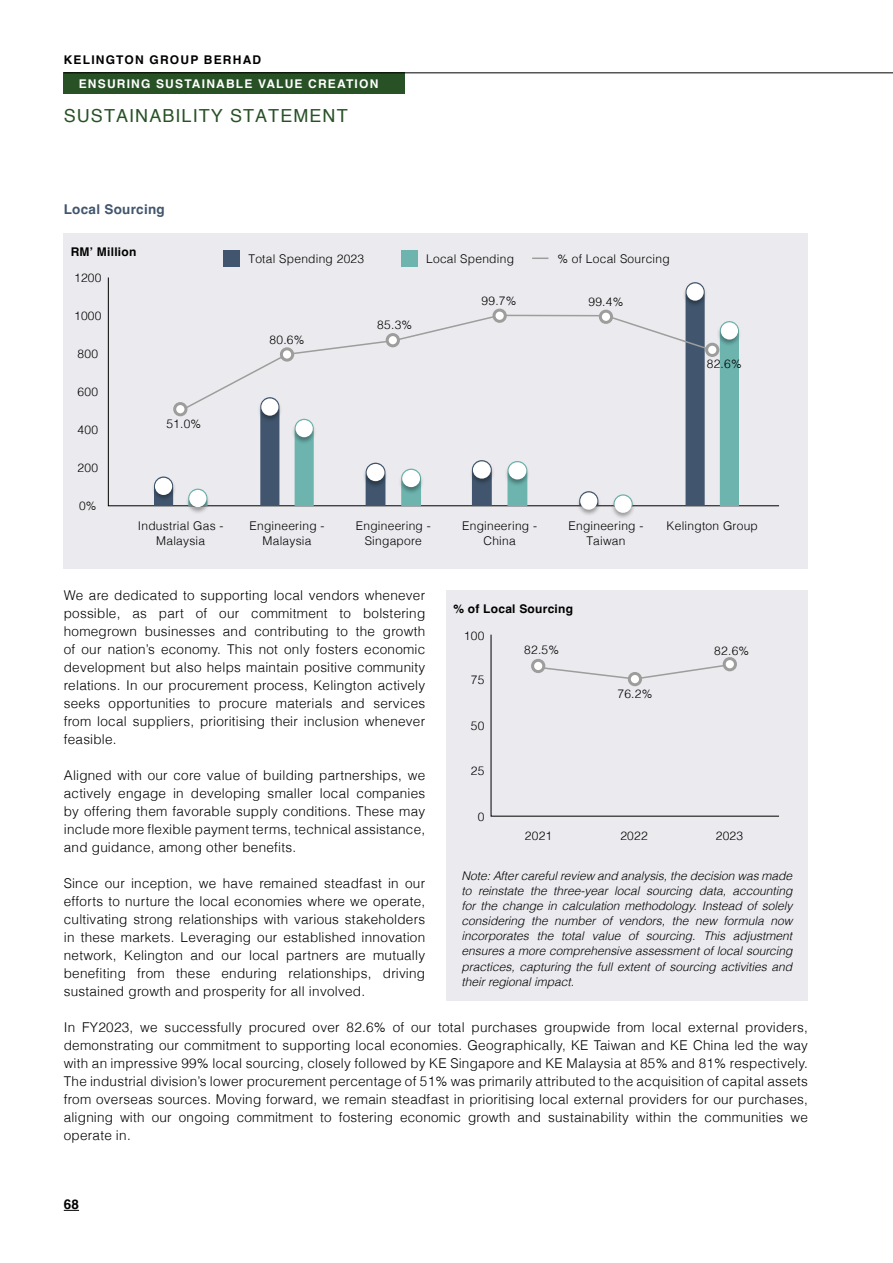
<style>
.page{position:relative;width:893px;height:1263px;background:#fff}
.page>*{position:absolute;margin:0;border:0;box-sizing:border-box;transform-origin:0 0}
.t1{font:18px "Helvetica";letter-spacing:.06em;color:#285226}
.t2{font:300 13.5px/18px "Helvetica";letter-spacing:.02em;color:#000;text-align:justify}
.t3{font:700 13.5px "Helvetica";letter-spacing:.02em;color:#41566e}
.t4{font:700 13.5px "Helvetica";color:#000}
.t5{font:italic 300 12px/15px "Helvetica";color:#000;text-align:justify}
.t6{font:300 12px/15px "Helvetica";letter-spacing:.02em;color:#000;text-align:center}
.t7{font:700 12px "Helvetica";letter-spacing:.1em;color:#fff}
.t8{font:700 12px "Helvetica";letter-spacing:.02em;color:#000}
.t9{font:700 12px "Helvetica";letter-spacing:.1em;color:#000}
</style>
<div class="page">
<div style="left:64px;top:73px;width:341px;height:21px;background:#285226"></div>
<hr style="left:64px;top:73px;width:829px;height:1px;background:#000">
<svg style="left:64px;top:1210px;width:15px;height:1px"></svg>
<div style="left:64px;top:233px;width:744px;height:335px;background:#ebeaee"></div>
<svg style="left:108px;top:277px;width:671px;height:229px"></svg>
<div style="left:223px;top:250px;width:17px;height:16px;background:#41566e"></div>
<div style="left:401px;top:250px;width:16px;height:16px;background:#6db4af"></div>
<svg style="left:532px;top:258px;width:16px;height:1px"></svg>
<div style="left:185px;top:489px;width:26px;height:25px;background:#000;opacity:.35"></div>
<div style="left:189px;top:490px;width:17px;height:17px;background:#fff;border-radius:50%"></div>
<svg style="left:154px;top:476px;width:19px;height:30px"></svg>
<div style="left:151px;top:477px;width:26px;height:25px;background:#000;opacity:.35"></div>
<div style="left:155px;top:478px;width:17px;height:17px;background:#fff;border-radius:50%"></div>
<svg style="left:401px;top:494px;width:20px;height:12px"></svg>
<div style="left:398px;top:469px;width:26px;height:25px;background:#000;opacity:.35"></div>
<div style="left:402px;top:470px;width:18px;height:17px;background:#fff;border-radius:50%"></div>
<svg style="left:366px;top:489px;width:19px;height:17px"></svg>
<div style="left:363px;top:463px;width:25px;height:26px;background:#000;opacity:.35"></div>
<div style="left:367px;top:464px;width:17px;height:17px;background:#fff;border-radius:50%"></div>
<svg style="left:613px;top:494px;width:20px;height:1px"></svg>
<div style="left:611px;top:495px;width:25px;height:25px;background:#000;opacity:.35"></div>
<div style="left:614px;top:496px;width:18px;height:17px;background:#fff;border-radius:50%"></div>
<svg style="left:579px;top:491px;width:19px;height:1px"></svg>
<div style="left:576px;top:492px;width:26px;height:25px;background:#000;opacity:.35"></div>
<div style="left:580px;top:492px;width:17px;height:18px;background:#fff;border-radius:50%"></div>
<svg style="left:295px;top:445px;width:19px;height:61px"></svg>
<div style="left:292px;top:419px;width:25px;height:26px;background:#000;opacity:.35"></div>
<div style="left:296px;top:420px;width:17px;height:17px;background:#fff;border-radius:50%"></div>
<div style="left:260px;top:423px;width:19px;height:83px;background:#41566e"></div>
<div style="left:257px;top:398px;width:26px;height:25px;background:#000;opacity:.35"></div>
<svg style="left:261px;top:398px;width:17px;height:18px"></svg>
<svg style="left:507px;top:487px;width:20px;height:19px"></svg>
<div style="left:505px;top:461px;width:25px;height:26px;background:#000;opacity:.35"></div>
<div style="left:508px;top:462px;width:18px;height:17px;background:#fff;border-radius:50%"></div>
<svg style="left:472px;top:486px;width:20px;height:20px"></svg>
<div style="left:469px;top:460px;width:26px;height:26px;background:#000;opacity:.35"></div>
<div style="left:473px;top:461px;width:18px;height:18px;background:#fff;border-radius:50%"></div>
<div style="left:720px;top:347px;width:19px;height:159px;background:#6db4af"></div>
<div style="left:717px;top:321px;width:25px;height:26px;background:#000;opacity:.35"></div>
<div style="left:721px;top:322px;width:17px;height:18px;background:#fff;border-radius:50%"></div>
<svg style="left:685px;top:282px;width:20px;height:224px;background:#495d74"></svg>
<div style="left:683px;top:283px;width:25px;height:25px;background:#000;opacity:.35"></div>
<div style="left:686px;top:283px;width:18px;height:18px;background:#fff;border-radius:50%"></div>
<svg style="left:179px;top:314px;width:535px;height:99px"></svg>
<div style="left:175px;top:404px;width:11px;height:11px;background:#fff;border-radius:50%"></div>
<div style="left:173px;top:402px;width:14px;height:14px;border:3px solid #9d9d9c;border-radius:50%"></div>
<div style="left:281px;top:349px;width:12px;height:11px;background:#fff;border-radius:50%"></div>
<div style="left:280px;top:347px;width:14px;height:15px;border:3px solid #9d9d9c;border-radius:50%"></div>
<div style="left:387px;top:335px;width:11px;height:11px;background:#fff;border-radius:50%"></div>
<div style="left:386px;top:333px;width:14px;height:14px;border:3px solid #9d9d9c;border-radius:50%"></div>
<div style="left:494px;top:310px;width:11px;height:11px;background:#fff;border-radius:50%"></div>
<div style="left:492px;top:309px;width:15px;height:14px;border:3px solid #9d9d9c;border-radius:50%"></div>
<div style="left:600px;top:311px;width:12px;height:11px;background:#fff;border-radius:50%"></div>
<div style="left:599px;top:310px;width:14px;height:14px;border:3px solid #9d9d9c;border-radius:50%"></div>
<div style="left:707px;top:344px;width:11px;height:11px;background:#fff;border-radius:50%"></div>
<div style="left:705px;top:343px;width:14px;height:14px;border:3px solid #9d9d9c;border-radius:50%"></div>
<div style="left:446px;top:590px;width:362px;height:411px;background:#ebeaee"></div>
<svg style="left:491px;top:634px;width:288px;height:182px"></svg>
<svg style="left:537px;top:663px;width:195px;height:17px"></svg>
<div style="left:533px;top:660px;width:11px;height:12px;background:#fff;border-radius:50%"></div>
<div style="left:531px;top:659px;width:14px;height:14px;border:3px solid #9d9d9c;border-radius:50%"></div>
<div style="left:629px;top:673px;width:12px;height:12px;background:#fff;border-radius:50%"></div>
<div style="left:628px;top:672px;width:14px;height:14px;border:3px solid #9d9d9c;border-radius:50%"></div>
<div style="left:724px;top:658px;width:11px;height:12px;background:#fff;border-radius:50%"></div>
<div style="left:723px;top:657px;width:14px;height:14px;border:3px solid #9d9d9c;border-radius:50%"></div>
<p class="t9" style="left:64px;top:52px;width:199px">KELINGTON GROUP BERHAD</p>
<p class="t7" style="left:79px;top:76px;width:301px">ENSURING SUSTAINABLE VALUE CREATION</p>
<h1 class="t1" style="left:64px;top:102px;width:285px">SUSTAINABILITY STATEMENT</h1>
<p class="t3" style="left:64px;top:201px;width:103px">Local Sourcing</p>
<p class="t8" style="left:71px;top:244px;width:67px">RM’ Million</p>
<p class="t6" style="left:74px;top:269px;width:29px">1200</p>
<p class="t6" style="left:74px;top:307px;width:29px">1000</p>
<p class="t6" style="left:78px;top:345px;width:22px">800</p>
<p class="t6" style="left:78px;top:383px;width:22px">600</p>
<p class="t6" style="left:78px;top:421px;width:22px">400</p>
<p class="t6" style="left:78px;top:460px;width:22px">200</p>
<p class="t6" style="left:79px;top:498px;width:19px">0%</p>
<p class="t6" style="left:166px;top:415px;width:36px">51.0%</p>
<p class="t6" style="left:248px;top:250px;width:117px">Total Spending 2023</p>
<p class="t6" style="left:426px;top:250px;width:89px">Local Spending</p>
<p class="t6" style="left:557px;top:250px;width:114px">% of Local Sourcing</p>
<p class="t6" style="left:270px;top:331px;width:36px">80.6%</p>
<p class="t6" style="left:377px;top:316px;width:36px">85.3%</p>
<p class="t6" style="left:481px;top:292px;width:36px">99.7%</p>
<p class="t6" style="left:588px;top:294px;width:36px">99.4%</p>
<p class="t6" style="left:707px;top:356px;width:36px">82.6%</p>
<p class="t6" style="left:138px;top:517px;width:87px">Industrial Gas -<br>Malaysia</p>
<p class="t6" style="left:356px;top:517px;width:76px">Engineering -<br>Singapore</p>
<p class="t6" style="left:568px;top:517px;width:76px">Engineering -<br>Taiwan</p>
<p class="t6" style="left:250px;top:517px;width:76px">Engineering -<br>Malaysia</p>
<p class="t6" style="left:462px;top:517px;width:76px">Engineering -<br>China</p>
<p class="t6" style="left:667px;top:517px;width:93px">Kelington Group</p>
<p class="t2" style="left:64px;top:585px;width:363px">We are dedicated to supporting local vendors whenever possible, as part of our commitment to bolstering homegrown businesses and contributing to the growth of our nation’s economy. This not only fosters economic development but also helps maintain positive community relations. In our procurement process, Kelington actively seeks opportunities to procure materials and services from local suppliers, prioritising their inclusion whenever feasible.</p>
<p class="t2" style="left:64px;top:765px;width:363px">Aligned with our core value of building partnerships, we actively engage in developing smaller local companies by offering them favorable supply conditions. These may include more flexible payment terms, technical assistance, and guidance, among other benefits.</p>
<p class="t2" style="left:64px;top:873px;width:363px">Since our inception, we have remained steadfast in our efforts to nurture the local economies where we operate, cultivating strong relationships with various stakeholders in these markets. Leveraging our established innovation network, Kelington and our local partners are mutually benefiting from these enduring relationships, driving sustained growth and prosperity for all involved.</p>
<p class="t2" style="left:64px;top:1017px;width:746px">In FY2023, we successfully procured over 82.6% of our total purchases groupwide from local external providers, demonstrating our commitment to supporting local economies. Geographically, KE Taiwan and KE China led the way with an impressive 99% local sourcing, closely followed by KE Singapore and KE Malaysia at 85% and 81% respectively.<br>The industrial division’s lower procurement percentage of 51% was primarily attributed to the acquisition of capital assets from overseas sources. Moving forward, we remain steadfast in prioritising local external providers for our purchases, aligning with our ongoing commitment to fostering economic growth and sustainability within the communities we operate in.</p>
<p class="t8" style="left:453px;top:601px;width:121px">% of Local Sourcing</p>
<p class="t6" style="left:464px;top:627px;width:22px">100</p>
<p class="t6" style="left:524px;top:641px;width:36px">82.5%</p>
<p class="t6" style="left:714px;top:642px;width:36px">82.6%</p>
<p class="t6" style="left:471px;top:671px;width:15px">75</p>
<p class="t6" style="left:617px;top:685px;width:36px">76.2%</p>
<p class="t6" style="left:471px;top:717px;width:15px">50</p>
<p class="t6" style="left:471px;top:763px;width:15px">25</p>
<p class="t6" style="left:478px;top:808px;width:8px">0</p>
<p class="t6" style="left:525px;top:827px;width:29px">2021</p>
<p class="t6" style="left:620px;top:827px;width:29px">2022</p>
<p class="t6" style="left:716px;top:827px;width:29px">2023</p>
<p class="t5" style="left:462px;top:868px;width:332px">Note: After careful review and analysis, the decision was made to reinstate the three-year local sourcing data, accounting for the change in calculation methodology. Instead of solely considering the number of vendors, the new formula now incorporates the total value of sourcing. This adjustment ensures a more comprehensive assessment of local sourcing practices, capturing the full extent of sourcing activities and their regional impact.</p>
<p class="t4" style="left:64px;top:1196px;width:17px">68</p>
</div>
